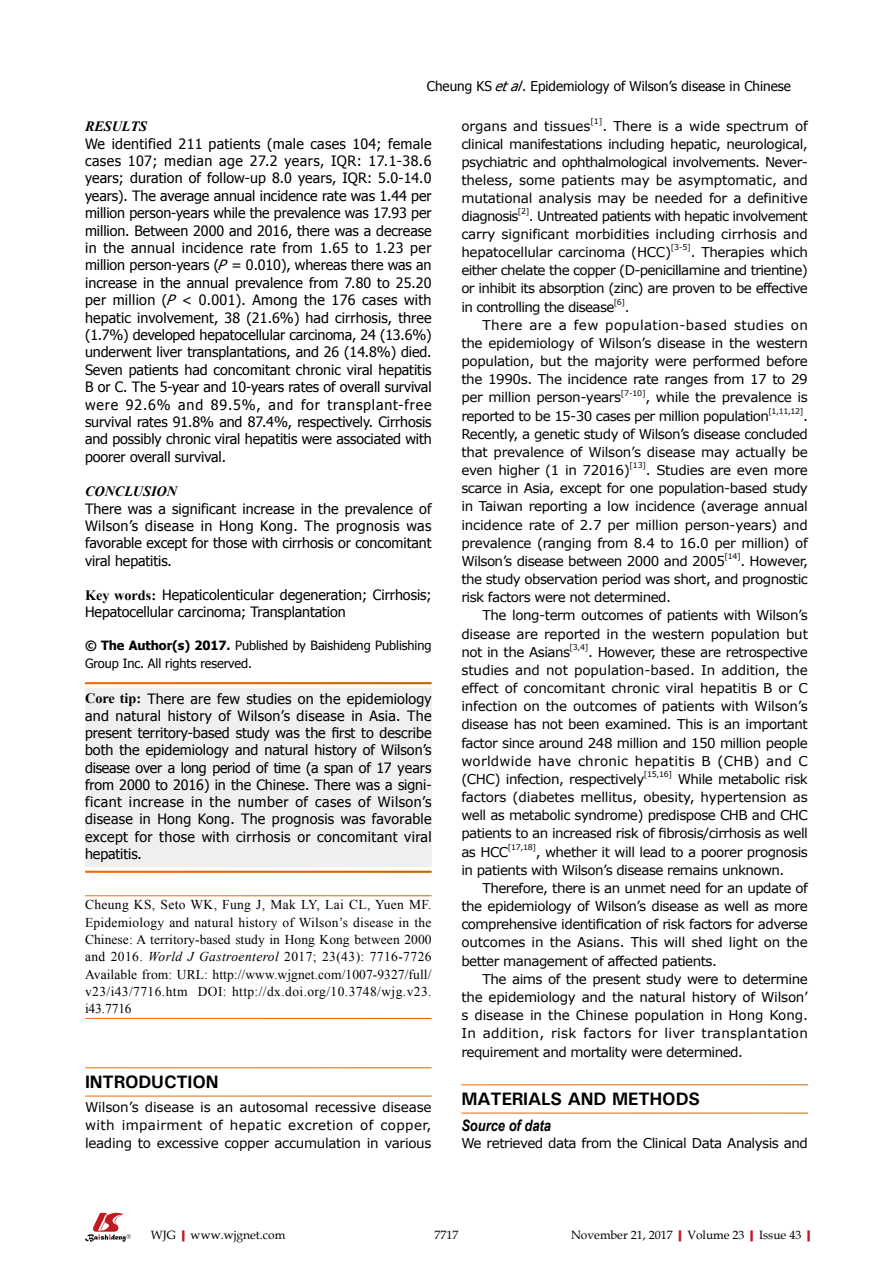
<style>
.page{position:relative;width:893px;height:1263px;background:#fff}
.page>*{position:absolute;margin:0;border:0;box-sizing:border-box;transform-origin:0 0}
.t1{font:700 18px "Univers";letter-spacing:-.01em;color:#000}
.t2{font:italic 700 15.75px "Arial Narrow";color:#000}
.t3{font:14.25px/17.4px "Tahoma";letter-spacing:-.005em;color:#000}
.t4{font:13.5px/18.1px "Verdana";letter-spacing:-.035em;color:#000;text-align:justify}
.t5{font:13.5px/17.2px "Times New Roman";letter-spacing:.03em;color:#000;text-align:justify}
.t6{font:13.5px "Verdana";letter-spacing:-.015em;color:#000}
.t7{font:13.5px "Verdana";letter-spacing:.02em;color:#000}
.t8{font:13.5px "Tahoma";color:#000}
.t9{font:13.5px "Verdana";letter-spacing:-.01em;color:#000}
.t10{font:13.5px "Verdana";letter-spacing:-.005em;color:#000}
.t11{font:12.75px/17.2px "Tahoma";letter-spacing:-.005em;color:#000}
.t12{font:12px "Book Antiqua";color:#000}
.t13{font:7.8px "Verdana";letter-spacing:-.04em;color:#000}
.s1{font-style:italic}
.s2{font-family:"Times New Roman";font-weight:700;font-style:italic}
.s3{font-family:"Times New Roman";font-weight:700}
.s4{font-weight:700}
.s5{font-weight:700;color:#c01920}
</style>
<div class="page">
<div style="left:85px;top:688px;width:347px;height:178px;background:#eeefef"></div>
<svg style="left:85px;top:1213px;width:46px;height:29px"></svg>
<p class="t8" style="left:427px;top:77px;width:365px">Cheung KS <span class="s1">etal</span>. Epidemiology of Wilson’s disease in Chinese</p>
<p class="t3" style="left:85px;top:116px;width:348px"><span class="s2">RESULTS<br></span>We identified 211 patients (male cases 104; female cases 107; median age 27.2 years, IQR: 17.1-38.6 years; duration of follow-up 8.0 years, IQR: 5.0-14.0 years). The average annual incidence rate was 1.44 per million person-years while the prevalence was 17.93 per million. Between 2000 and 2016, there was a decrease in the annual incidence rate from 1.65 to 1.23 per million person-years (<span class="s1">p</span> = 0.010), whereas there was an increase in the annual prevalence from 7.80 to 25.20 per million (<span class="s1">p</span> &lt; 0.001). Among the 176 cases with hepatic involvement, 38 (21.6%) had cirrhosis, three (1.7%) developed hepatocellular carcinoma, 24 (13.6%) underwent liver transplantations, and 26 (14.8%) died.<br>Seven patients had concomitant chronic viral hepatitis B or C. The 5-year and 10-years rates of overall survival were 92.6% and 89.5%, and for transplant-free survival rates 91.8% and 87.4%, respectively. Cirrhosis and possibly chronic viral hepatitis were associated with poorer overall survival.</p>
<p class="t3" style="left:85px;top:481px;width:348px"><span class="s2">CONCLUSION<br></span>There was a significant increase in the prevalence of Wilson’s disease in Hong Kong. The prognosis was favorable except for those with cirrhosis or concomitant viral hepatitis.</p>
<p class="t3" style="left:85px;top:585px;width:348px"><span class="s3">Key words:</span> Hepaticolenticular degeneration; Cirrhosis;<br>Hepatocellular carcinoma; Transplantation</p>
<p class="t11" style="left:85px;top:637px;width:348px"><span class="s4">© The Author(s) 2017.</span> Published by Baishideng Publishing<br>Group Inc. All rights reserved.</p>
<p class="t3" style="left:85px;top:689px;width:348px;text-align:justify"><span class="s3">Core tip:</span> There are few studies on the epidemiology and natural history of Wilson’s disease in Asia. The present territory-based study was the first to describe both the epidemiology and natural history of Wilson’s disease over a long period of time (a span of 17 years from 2000 to 2016) in the Chinese. There was a signi&shy;ficant increase in the number of cases of Wilson’s disease in Hong Kong. The prognosis was favorable except for those with cirrhosis or concomitant viral hepatitis.</p>
<p class="t5" style="left:85px;top:896px;width:348px">Cheung KS, Seto WK, Fung J, Mak LY, Lai CL, Yuen MF.<br>Epidemiology and natural history of Wilson’s disease in the Chinese: A territory-based study in Hong Kong between 2000 and 2016. <span class="s1">World J Gastroenterol</span> 2017; 23(43): 7716-7726<br>Available from: URL: http://www.wjgnet.com/1007-9327/full/ v23/i43/7716.htm DOI: http://dx.doi.org/10.3748/wjg.v23. i43.7716</p>
<p class="t1" style="left:85px;top:1070px;width:135px">INTRODUCTION</p>
<p class="t4" style="left:85px;top:1097px;width:348px">Wilson’s disease is an autosomal recessive disease with impairment of hepatic excretion of copper, leading to excessive copper accumulation in various</p>
<p class="t10" style="left:461px;top:117px;width:131px">organs and tissues</p>
<p class="t13" style="left:590px;top:116px;width:14px">[1]</p>
<p class="t4" style="left:461px;top:116px;width:348px;text-indent:141px">. There is a wide spectrum of clinical manifestations including hepatic, neurological, psychiatric and ophthalmological involvements. Never&shy;theless, some patients may be asymptomatic, and mutational analysis may be needed for a definitive diagnosis</p>
<p class="t13" style="left:518px;top:206px;width:13px">[2]</p>
<p class="t4" style="left:461px;top:206px;width:348px;text-indent:67px">. Untreated patients with hepatic involvement carry significant morbidities including cirrhosis and hepatocellular carcinoma (HCC)</p>
<p class="t13" style="left:671px;top:242px;width:22px">[3-5]</p>
<p class="t4" style="left:461px;top:243px;width:348px;text-indent:229px">. Therapies which either chelate the copper (D-penicillamine and trientine) or inhibit its absorption (zinc) are proven to be effective in controlling the disease</p>
<p class="t13" style="left:614px;top:297px;width:13px">[6]</p>
<p class="t4" style="left:625px;top:297px;width:6px">.</p>
<p class="t7" style="left:483px;top:316px;width:327px">There are a few population-based studies on</p>
<p class="t4" style="left:461px;top:333px;width:348px">the epidemiology of Wilson’s disease in the western</p>
<p class="t4" style="left:461px;top:352px;width:348px">population, but the majority were performed before</p>
<p class="t4" style="left:461px;top:370px;width:348px">the 1990s. The incidence rate ranges from 17 to 29</p>
<p class="t4" style="left:461px;top:388px;width:161px">per million person-years</p>
<p class="t13" style="left:621px;top:388px;width:26px">[7-10]</p>
<p class="t4" style="left:461px;top:388px;width:348px;text-indent:184px">, while the prevalence is reported to be 15-30 cases per million population</p>
<p class="t13" style="left:768px;top:406px;width:37px">[1,11,12]</p>
<p class="t4" style="left:461px;top:406px;width:348px;text-indent:342px">.<br>Recently, a genetic study of Wilson’s disease concluded that prevalence of Wilson’s disease may actually be even higher (1 in 72016)</p>
<p class="t13" style="left:629px;top:460px;width:18px">[13]</p>
<p class="t4" style="left:461px;top:461px;width:348px;text-indent:184px">. Studies are even more scarce in Asia, except for one population-based study in Taiwan reporting a low incidence (average annual incidence rate of 2.7 per million person-years) and prevalence (ranging from 8.4 to 16.0 per million) of Wilson’s disease between 2000 and 2005</p>
<p class="t13" style="left:724px;top:551px;width:18px">[14]</p>
<p class="t4" style="left:740px;top:551px;width:69px">. However,</p>
<p class="t4" style="left:461px;top:570px;width:348px">the study observation period was short, and prognostic</p>
<p class="t4" style="left:461px;top:588px;width:211px">risk factors were not determined.</p>
<p class="t4" style="left:483px;top:606px;width:327px">The long-term outcomes of patients with Wilson’s</p>
<p class="t6" style="left:461px;top:625px;width:348px">disease are reported in the western population but</p>
<p class="t4" style="left:461px;top:642px;width:110px">not in the Asians</p>
<p class="t13" style="left:570px;top:642px;width:20px">[3,4]</p>
<p class="t4" style="left:461px;top:642px;width:348px;text-indent:127px">. However, these are retrospective studies and not population-based. In addition, the effect of concomitant chronic viral hepatitis B or C infection on the outcomes of patients with Wilson’s disease has not been examined. This is an important factor since around 248 million and 150 million people worldwide have chronic hepatitis B (CHB) and C (CHC) infection, respectively</p>
<p class="t13" style="left:644px;top:769px;width:30px">[15,16]</p>
<p class="t4" style="left:461px;top:769px;width:348px;text-indent:216px">While metabolic risk factors (diabetes mellitus, obesity, hypertension as well as metabolic syndrome) predispose CHB and CHC patients to an increased risk of fibrosis/cirrhosis as well as HCC</p>
<p class="t13" style="left:508px;top:842px;width:30px">[17,18]</p>
<p class="t4" style="left:536px;top:842px;width:274px">, whether it will lead to a poorer prognosis</p>
<p class="t4" style="left:461px;top:860px;width:325px">in patients with Wilson’s disease remains unknown.</p>
<p class="t4" style="left:483px;top:878px;width:327px">Therefore, there is an unmet need for an update of</p>
<p class="t4" style="left:461px;top:897px;width:348px">the epidemiology of Wilson’s disease as well as more</p>
<p class="t4" style="left:461px;top:915px;width:348px">comprehensive identification of risk factors for adverse</p>
<p class="t6" style="left:461px;top:934px;width:348px">outcomes in the Asians. This will shed light on the</p>
<p class="t4" style="left:461px;top:951px;width:257px">better management of affected patients.</p>
<p class="t4" style="left:483px;top:969px;width:327px">The aims of the present study were to determine</p>
<p class="t4" style="left:461px;top:987px;width:348px">the epidemiology and the natural history of Wilson’</p>
<p class="t9" style="left:461px;top:1007px;width:348px">s disease in the Chinese population in Hong Kong.</p>
<p class="t7" style="left:461px;top:1025px;width:348px">In addition, risk factors for liver transplantation</p>
<p class="t4" style="left:461px;top:1042px;width:283px">requirement and mortality were determined.</p>
<p class="t1" style="left:461px;top:1088px;width:240px">MATERIALS AND METHODS</p>
<p class="t2" style="left:461px;top:1113px;width:91px">Source of data</p>
<p class="t4" style="left:461px;top:1133px;width:348px">We retrieved data from the Clinical Data Analysis and</p>
<p class="t12" style="left:151px;top:1226px;width:136px">WJG<span class="s5">|</span>www.wjgnet.com</p>
<p class="t12" style="left:434px;top:1226px;width:25px">7717</p>
<p class="t12" style="left:571px;top:1226px;width:246px">November 21, 2017<span class="s5">|</span>Volume 23<span class="s5">|</span>Issue 43<span class="s5">|</span></p>
</div>
